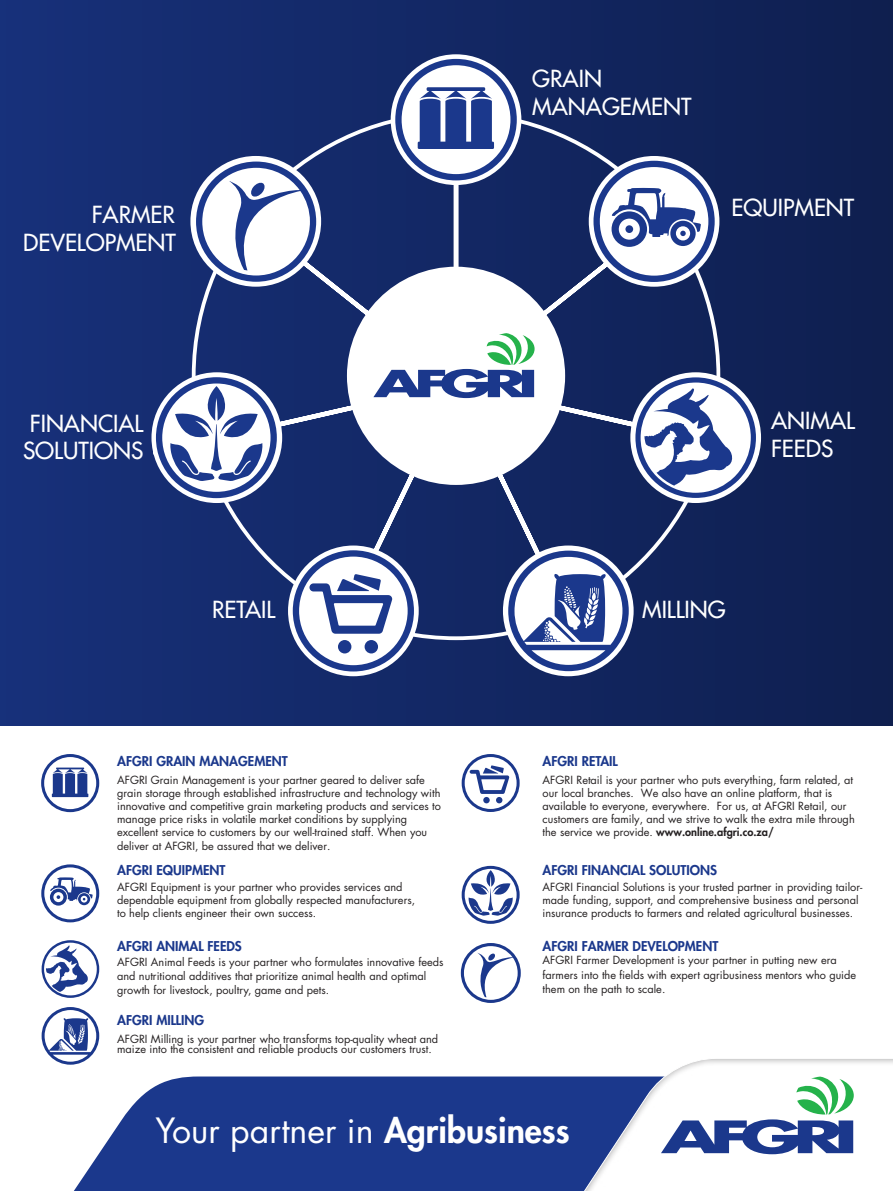
<style>
.page{position:relative;width:893px;height:1191px;background:#fff}
.page>*{position:absolute;margin:0;border:0;box-sizing:border-box;transform-origin:0 0}
.t1{font:33.9px "Futura Std";color:#fff}
.t2{font:500 22.95px/27.5px "Futura Std";color:#fff}
.t3{font:800 13.2px "Futura Std";color:#1b388c}
.t4{font:10.95px/13.2px "Futura Std";color:#231f20}
.s1{font-weight:800}
</style>
<div class="page">
<div style="left:0;top:0;width:893px;height:1075px;background:linear-gradient(to right,#17307a,#0f1f4f)"></div>
<div style="left:0;top:726px;width:893px;height:465px;background:#fff"></div>
<svg style="left:42px;top:1007px;width:57px;height:57px"></svg>
<svg style="left:41px;top:864px;width:58px;height:58px"></svg>
<svg style="left:42px;top:940px;width:57px;height:58px"></svg>
<svg style="left:462px;top:754px;width:58px;height:58px"></svg>
<svg style="left:41px;top:754px;width:58px;height:58px"></svg>
<svg style="left:461px;top:943px;width:60px;height:60px"></svg>
<svg style="left:148px;top:69px;width:616px;height:600px;background:#182c67"></svg>
<div style="left:347px;top:267px;width:218px;height:218px;background:#fff;border-radius:50%"></div>
<div style="left:391px;top:54px;width:130px;height:131px;background:#fff;border-radius:50%"></div>
<svg style="left:395px;top:59px;width:122px;height:121px"></svg>
<div style="left:589px;top:156px;width:130px;height:131px;background:#fff;border-radius:50%"></div>
<svg style="left:593px;top:161px;width:122px;height:121px"></svg>
<div style="left:503px;top:545px;width:131px;height:131px;background:#fff;border-radius:50%"></div>
<svg style="left:508px;top:550px;width:121px;height:121px"></svg>
<div style="left:630px;top:372px;width:131px;height:131px;background:#fff;border-radius:50%"></div>
<svg style="left:635px;top:377px;width:121px;height:121px"></svg>
<div style="left:288px;top:545px;width:131px;height:131px;background:#fff;border-radius:50%"></div>
<svg style="left:293px;top:550px;width:121px;height:121px"></svg>
<div style="left:151px;top:372px;width:131px;height:131px;background:#fff;border-radius:50%"></div>
<div style="left:190px;top:156px;width:131px;height:131px;background:#fff;border-radius:50%"></div>
<svg style="left:196px;top:161px;width:120px;height:121px"></svg>
<svg style="left:156px;top:377px;width:121px;height:121px"></svg>
<svg style="left:462px;top:866px;width:58px;height:58px"></svg>
<svg style="left:74px;top:1076px;width:500px;height:115px;background:#2f4996"></svg>
<svg style="left:373px;top:333px;width:162px;height:65px"></svg>
<svg style="left:574px;top:1059px;width:319px;height:132px"></svg>
<p class="t2" style="left:23px;top:201px;width:154px;text-align:right">FARMER<br>DEVELOPMENT</p>
<p class="t2" style="left:532px;top:65px;width:161px">GRAIN<br>MANAGEMENT</p>
<p class="t2" style="left:732px;top:194px;width:124px">EQUIPMENT</p>
<p class="t2" style="left:23px;top:410px;width:122px">FINANCIAL<br>SOLUTIONS</p>
<p class="t2" style="left:771px;top:407px;width:85px">ANIMAL<br>FEEDS</p>
<p class="t2" style="left:212px;top:596px;width:65px">RETAIL</p>
<p class="t2" style="left:642px;top:596px;width:85px">MILLING</p>
<p class="t3" style="left:117px;top:753px;width:172px">AFGRI GRAIN MANAGEMENT</p>
<p class="t4" style="left:117px;top:773px;width:325px">AFGRI Grain Management is your partner geared to deliver safe grain storage through established infrastructure and technology with innovative and competitive grain marketing products and services to manage price risks in volatile market conditions by supplying excellent service to customers by our well-trained staff. When you deliver at AFGRI, be assured that we deliver.</p>
<p class="t4" style="left:543px;top:773px;width:314px">AFGRI Retail is your partner who puts everything, farm related, at our local branches. We also have an online platform, that is available to everyone, everywhere. For us, at AFGRI Retail, our customers are family, and we strive to walk the extra mile through the service we provide. <span class="s1">www.online.afgri.co.za/</span></p>
<p class="t3" style="left:543px;top:753px;width:77px">AFGRI RETAIL</p>
<p class="t3" style="left:117px;top:862px;width:110px">AFGRI EQUIPMENT</p>
<p class="t4" style="left:117px;top:880px;width:299px">AFGRI Equipment is your partner who provides services and dependable equipment from globally respected manufacturers, to help clients engineer their own success.</p>
<p class="t3" style="left:117px;top:938px;width:126px">AFGRI ANIMAL FEEDS</p>
<p class="t4" style="left:117px;top:954px;width:328px;line-height:14.2px">AFGRI Animal Feeds is your partner who formulates innovative feeds and nutritional additives that prioritize animal health and optimal growth for livestock, poultry, game and pets.</p>
<p class="t3" style="left:117px;top:1012px;width:89px">AFGRI MILLING</p>
<p class="t4" style="left:117px;top:1034px;width:323px;line-height:9.9px">AFGRI Milling is your partner who transforms top-quality wheat and maize into the consistent and reliable products our customers trust.</p>
<p class="t3" style="left:543px;top:862px;width:176px">AFGRI FINANCIAL SOLUTIONS</p>
<p class="t4" style="left:543px;top:880px;width:321px">AFGRI Financial Solutions is your trusted partner in providing tailor&shy;made funding, support, and comprehensive business and personal insurance products to farmers and related agricultural businesses.</p>
<p class="t3" style="left:543px;top:938px;width:177px">AFGRI FARMER DEVELOPMENT</p>
<p class="t4" style="left:543px;top:953px;width:315px;line-height:14.2px">AFGRI Farmer Development is your partner in putting new era farmers into the fields with expert agribusiness mentors who guide them on the path to scale.</p>
<p class="t1" style="left:155px;top:1108px;width:416px">Your partner in <span class="s1">Agribusiness</span></p>
</div>
